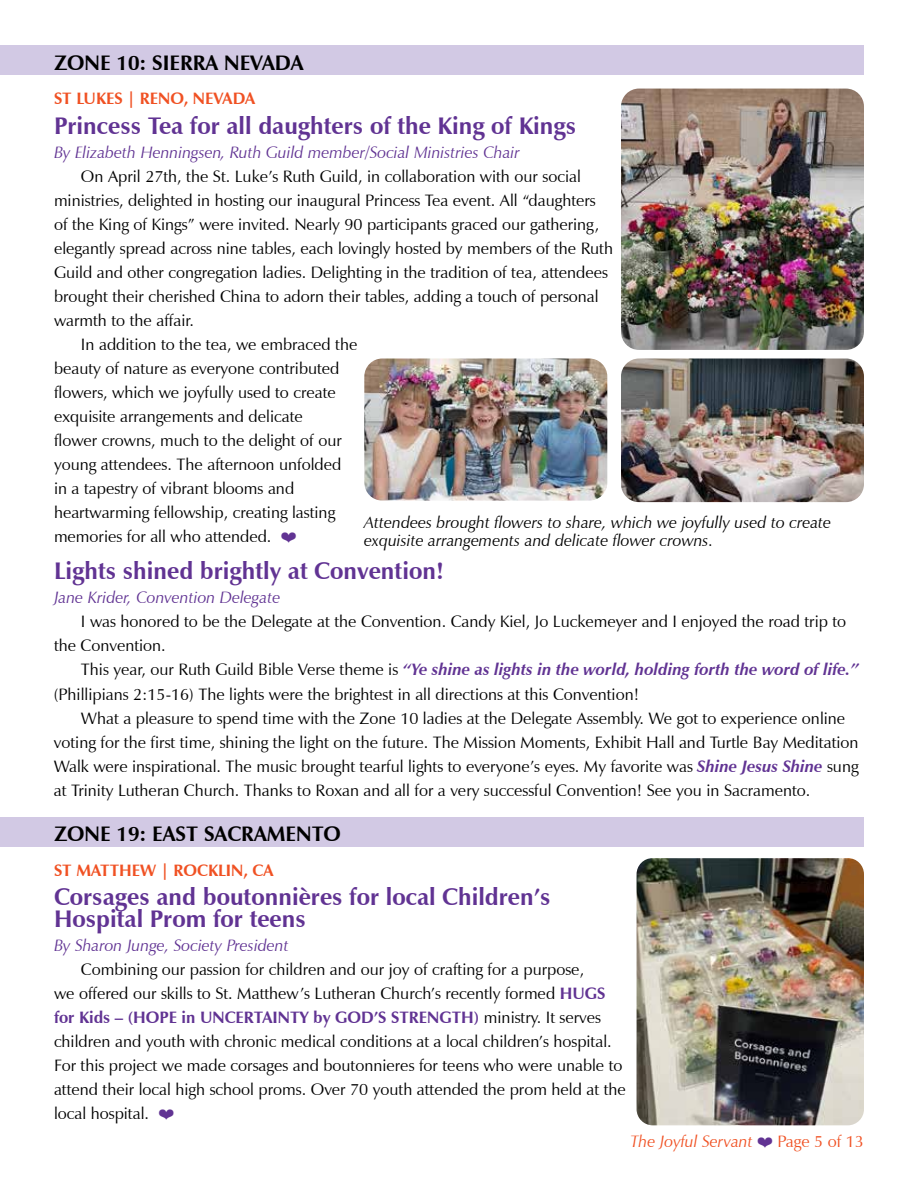
<style>
.page{position:relative;width:918px;height:1188px;background:#fff}
.page>*{position:absolute;margin:0;border:0;box-sizing:border-box;transform-origin:0 0}
.t1{font:700 24px/22.5px "Zapf Humanist 601 BT";color:#613393}
.t2{font:700 21px "Zapf Humanist 601 BT";color:#000}
.t3{font:16.5px/24px "Zapf Humanist 601 BT";color:#000}
.t4{font:italic 16.5px "Zapf Humanist 601 BT";color:#613393}
.t5{font:italic 16.5px/18px "Zapf Humanist 601 BT";color:#000}
.t6{font:700 16.5px "Zapf Humanist 601 BT";color:#f05123}
.t7{font:italic 16.5px "Zapf Humanist 601 BT";color:#f05123}
.t8{font:16.5px "Zapf Humanist 601 BT";color:#f05123}
.s1{font-weight:700;font-style:italic;color:#613393}
.s2{font-weight:700;color:#613393}
</style>
<div class="page">
<div style="left:0;top:46px;width:864px;height:29px;background:#d2c9e4"></div>
<img style="left:621px;top:89px;width:243px;height:261px">
<img style="left:364px;top:358px;width:243px;height:143px">
<img style="left:621px;top:358px;width:243px;height:144px">
<div style="left:0;top:817px;width:864px;height:29px;background:#d2c9e4"></div>
<img style="left:637px;top:858px;width:227px;height:267px">
<p class="t2" style="left:54px;top:50px;width:251px">ZONE 10: SIERRA NEVADA</p>
<p class="t6" style="left:54px;top:89px;width:203px">ST LUKES | RENO, NEVADA</p>
<h1 class="t1" style="left:54px;top:114px;width:524px">Princess Tea for all daughters of the King of Kings</h1>
<p class="t4" style="left:54px;top:142px;width:467px">By Elizabeth Henningsen, Ruth Guild member/Social Ministries Chair</p>
<p class="t3" style="left:81px;top:164px;width:501px">On April 27th, the St. Luke’s Ruth Guild, in collaboration with our social</p>
<p class="t3" style="left:54px;top:188px;width:543px">ministries, delighted in hosting our inaugural Princess Tea event. All “daughters</p>
<p class="t3" style="left:54px;top:212px;width:547px">of the King of Kings” were invited. Nearly 90 participants graced our gathering,</p>
<p class="t3" style="left:54px;top:236px;width:561px">elegantly spread across nine tables, each lovingly hosted by members of the Ruth</p>
<p class="t3" style="left:54px;top:260px;width:556px">Guild and other congregation ladies. Delighting in the tradition of tea, attendees</p>
<p class="t3" style="left:54px;top:284px;width:546px">brought their cherished China to adorn their tables, adding a touch of personal</p>
<p class="t3" style="left:54px;top:308px;width:142px">warmth to the affair.</p>
<p class="t3" style="left:81px;top:332px;width:278px">In addition to the tea, we embraced the</p>
<p class="t3" style="left:54px;top:356px;width:287px">beauty of nature as everyone contributed</p>
<p class="t3" style="left:54px;top:380px;width:283px">flowers, which we joyfully used to create</p>
<p class="t3" style="left:54px;top:404px;width:250px">exquisite arrangements and delicate</p>
<p class="t3" style="left:54px;top:428px;width:289px">flower crowns, much to the delight of our</p>
<p class="t3" style="left:54px;top:452px;width:289px">young attendees. The afternoon unfolded</p>
<p class="t3" style="left:54px;top:476px;width:242px">in a tapestry of vibrant blooms and</p>
<p class="t3" style="left:54px;top:500px;width:283px">heartwarming fellowship, creating lasting</p>
<p class="t3" style="left:54px;top:524px;width:219px">memories for all who attended.</p>
<p class="t5" style="left:364px;top:513px;width:468px">Attendees brought flowers to share, which we joyfully used to create exquisite arrangements and delicate flower crowns.</p>
<h1 class="t1" style="left:54px;top:560px;width:391px">Lights shined brightly at Convention!</h1>
<p class="t4" style="left:54px;top:588px;width:228px">Jane Krider, Convention Delegate</p>
<p class="t3" style="left:54px;top:610px;width:794px;text-indent:27px">I was honored to be the Delegate at the Convention. Candy Kiel, Jo Luckemeyer and I enjoyed the road trip to the Convention.</p>
<p class="t3" style="left:54px;top:658px;width:806px;text-indent:27px">This year, our Ruth Guild Bible Verse theme is <span class="s1">“Ye shine as lights in the world, holding forth the word of life.” </span>(Phillipians 2:15-16) The lights were the brightest in all directions at this Convention!</p>
<p class="t3" style="left:54px;top:706px;width:806px;text-indent:27px">What a pleasure to spend time with the Zone 10 ladies at the Delegate Assembly. We got to experience online voting for the first time, shining the light on the future. The Mission Moments, Exhibit Hall and Turtle Bay Meditation Walk were inspirational. The music brought tearful lights to everyone’s eyes. My favorite was <span class="s1">Shine Jesus Shine</span> sung at Trinity Lutheran Church. Thanks to Roxan and all for a very successful Convention! See you in Sacramento.</p>
<p class="t2" style="left:54px;top:821px;width:288px">ZONE 19: EAST SACRAMENTO</p>
<p class="t6" style="left:54px;top:860px;width:221px">ST MATTHEW | ROCKLIN, CA</p>
<h1 class="t1" style="left:54px;top:885px;width:498px">Corsages and boutonnières for local Children’s<br>Hospital Prom for teens</h1>
<p class="t4" style="left:54px;top:936px;width:236px">By Sharon Junge, Society President</p>
<p class="t3" style="left:54px;top:958px;width:573px;text-indent:27px">Combining our passion for children and our joy of crafting for a purpose,<br>we offered our skills to St. Matthew’s Lutheran Church’s recently formed <span class="s2">HUGS for Kids – (HOPE in UNCERTAINTY by GOD’S STRENGTH)</span> ministry. It serves children and youth with chronic medical conditions at a local children’s hospital.<br>For this project we made corsages and boutonnieres for teens who were unable to attend their local high school proms. Over 70 youth attended the prom held at the local hospital.</p>
<p class="t7" style="left:631px;top:1131px;width:124px">The Joyful Servant</p>
<p class="t8" style="left:778px;top:1131px;width:88px">Page 5 of 13</p>
</div>
